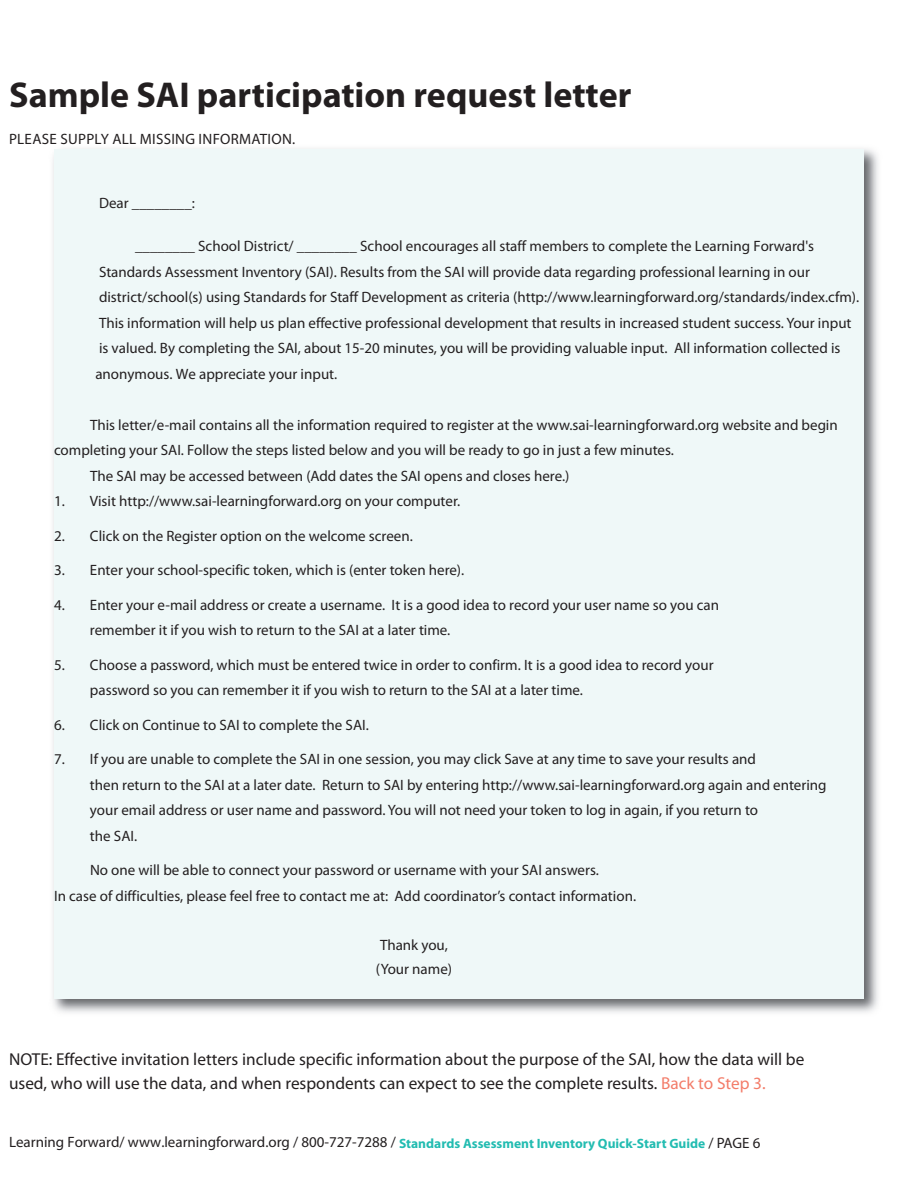
<style>
.page{position:relative;width:918px;height:1188px;background:#fff}
.page>*{position:absolute;margin:0;border:0;box-sizing:border-box;transform-origin:0 0}
.t1{font:700 36px "Myriad Pro";color:#231f20}
.t2{font:17.25px/24px "Myriad Pro";color:#231f20}
.t3{font:15px/25.5px "Myriad Pro";color:#231f20}
.t4{font:15px "Myriad Pro";letter-spacing:.02em;color:#231f20}
.s1{color:#f37c69}
.s2{font-weight:700;font-size:13.5px;color:#22bcb1}
</style>
<div class="page">
<img style="left:53px;top:148px;width:825px;height:865px">
<div style="left:54px;top:150px;width:810px;height:849px;background:#eff8f8"></div>
<h1 class="t1" style="left:9px;top:81px;width:624px">Sample SAI participation request letter</h1>
<p class="t4" style="left:9px;top:133px;width:288px">PLEASE SUPPLY ALL MISSING INFORMATION.</p>
<p class="t3" style="left:99px;top:191px;width:97px">Dear ________:</p>
<p class="t3" style="left:95px;top:234px;width:765px;text-indent:40px">________ School District/ ________ School encourages all staff members to complete the Learning Forward's Standards Assessment Inventory (SAI). Results from the SAI will provide data regarding professional learning in our district/school(s) using Standards for Staff Development as criteria (http://www.learningforward.org/standards/index.cfm).<br>This information will help us plan effective professional development that results in increased student success. Your input is valued. By completing the SAI, about 15-20 minutes, you will be providing valuable input. All information collected is anonymous. We appreciate your input.</p>
<p class="t3" style="left:90px;top:413px;width:749px">This letter/e-mail contains all the information required to register at the www.sai-learningforward.org website and begin</p>
<p class="t3" style="left:54px;top:438px;width:622px">completing your SAI. Follow the steps listed below and you will be ready to go in just a few minutes.</p>
<p class="t3" style="left:90px;top:464px;width:481px">The SAI may be accessed between (Add dates the SAI opens and closes here.)</p>
<p class="t3" style="left:54px;top:489px;width:408px">1. Visit http://www.sai-learningforward.org on your computer.</p>
<p class="t3" style="left:54px;top:524px;width:360px">2. Click on the Register option on the welcome screen.</p>
<p class="t3" style="left:54px;top:558px;width:412px">3. Enter your school-specific token, which is (enter token here).</p>
<p class="t3" style="left:90px;top:593px;width:631px;text-indent:-36px">4. Enter your e-mail address or create a username. It is a good idea to record your user name so you can remember it if you wish to return to the SAI at a later time.</p>
<p class="t3" style="left:90px;top:653px;width:625px;text-indent:-36px">5. Choose a password, which must be entered twice in order to confirm. It is a good idea to record your password so you can remember it if you wish to return to the SAI at a later time.</p>
<p class="t3" style="left:54px;top:713px;width:316px">6. Click on Continue to SAI to complete the SAI.</p>
<p class="t3" style="left:90px;top:747px;width:738px;text-indent:-36px">7. If you are unable to complete the SAI in one session, you may click Save at any time to save your results and<br>then return to the SAI at a later date. Return to SAI by entering http://www.sai-learningforward.org again and entering your email address or user name and password. You will not need your token to log in again, if you return to<br>the SAI.</p>
<p class="t3" style="left:54px;top:858px;width:584px;text-align:center">No one will be able to connect your password or username with your SAI answers.<br>In case of difficulties, please feel free to contact me at: Add coordinator’s contact information.</p>
<p class="t3" style="left:376px;top:934px;width:78px;line-height:24px">Thank you, (Your name)</p>
<p class="t2" style="left:9px;top:1048px;width:797px">NOTE: Effective invitation letters include specific information about the purpose of the SAI, how the data will be used, who will use the data, and when respondents can expect to see the complete results. <span class="s1">Back to Step 3.</span></p>
<p class="t3" style="left:9px;top:1129px;width:753px">Learning Forward/ www.learningforward.org / 800-727-7288 / <span class="s2">Standards Assessment Inventory Quick-Start Guide</span> / PAGE 6</p>
</div>
